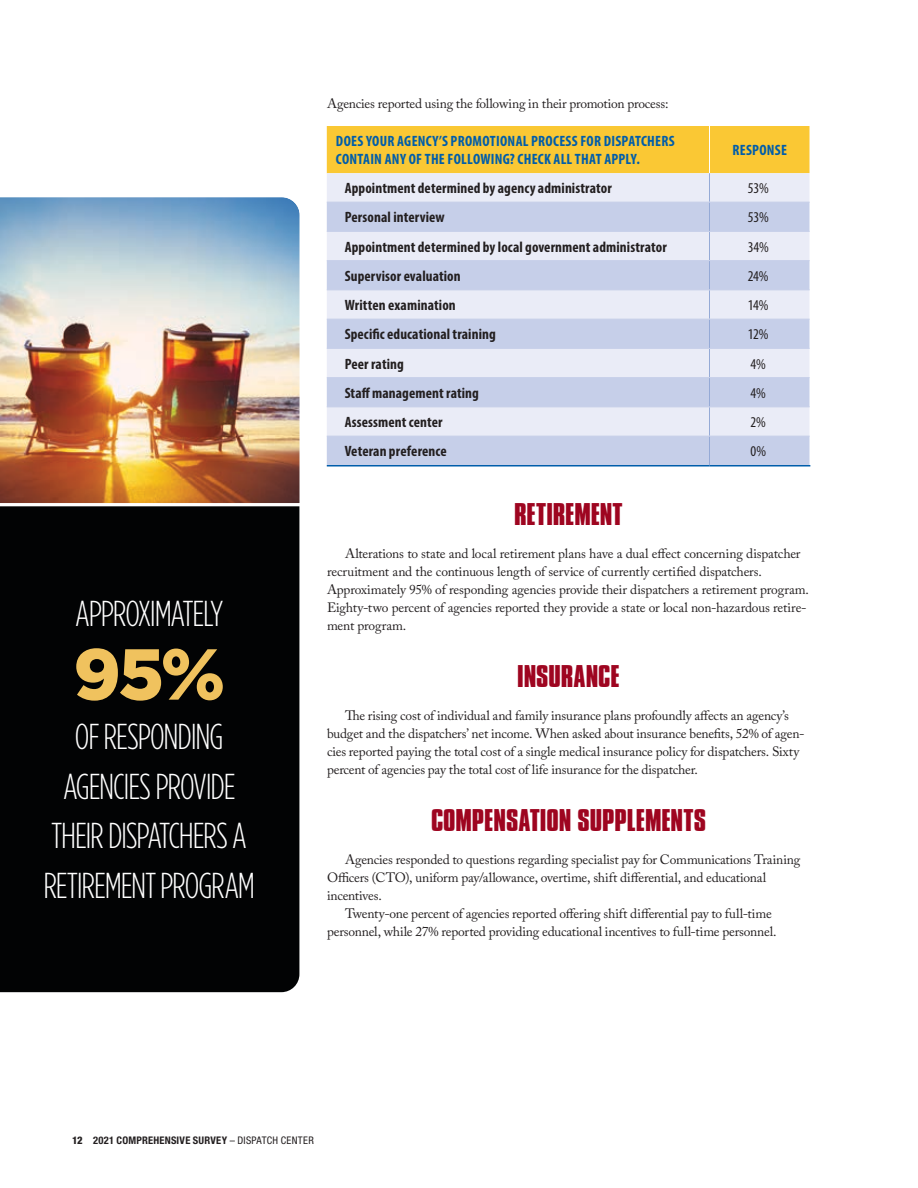
<style>
.page{position:relative;width:918px;height:1188px;background:#fff}
.page>*{position:absolute;margin:0;border:0;box-sizing:border-box;transform-origin:0 0}
.head_-_hel_bd_cond{font:900 72px "Gotham";color:#f0c25e}
.head_-_hel_bd_cond-2{font:300 36px "Gotham Condensed";letter-spacing:-.035em;color:#fff}
.head_-_Compacta{font:700 27px "Compacta BT";letter-spacing:-.005em;color:#9e0520}
.table_text_descripti{font:700 condensed 15px "Myriad Pro";letter-spacing:.005em;color:#231f20}
.table_text_head_blue{font:700 condensed 15px/18px "Myriad Pro";letter-spacing:.02em;color:#005daa}
.table_text_cell{font:condensed 15px "Myriad Pro";letter-spacing:-.02em;color:#231f20}
.body{font:13.5px/18px "Adobe Caslon Pro";letter-spacing:-.015em;color:#231f20}
.body_-_loose{font:13.5px/18px "Adobe Caslon Pro";letter-spacing:-.015em;color:#231f20}
.body_-_no_indent{font:13.5px "Adobe Caslon Pro";letter-spacing:-.015em;color:#231f20}
.t1{font:700 condensed 10.5px "Helvetica Neue LT Std";letter-spacing:.02em;color:#231f20}
.s1{font-weight:800}
.s2{font-weight:400}
</style>
<div class="page">
<svg style="left:327px;top:126px;width:484px;height:341px"></svg>
<hr style="left:327px;top:202px;width:383px;height:1px;background:#c6cfe9">
<hr style="left:710px;top:202px;width:100px;height:1px;background:#c6cfe9">
<hr style="left:327px;top:231px;width:383px;height:1px;background:#c6cfe9">
<hr style="left:710px;top:231px;width:100px;height:1px;background:#c6cfe9">
<hr style="left:327px;top:260px;width:383px;height:1px;background:#c6cfe9">
<hr style="left:710px;top:260px;width:100px;height:1px;background:#c6cfe9">
<hr style="left:327px;top:290px;width:383px;height:1px;background:#c6cfe9">
<hr style="left:710px;top:290px;width:100px;height:1px;background:#c6cfe9">
<hr style="left:327px;top:319px;width:383px;height:1px;background:#c6cfe9">
<hr style="left:710px;top:319px;width:100px;height:1px;background:#c6cfe9">
<hr style="left:327px;top:348px;width:383px;height:1px;background:#c6cfe9">
<hr style="left:710px;top:348px;width:100px;height:1px;background:#c6cfe9">
<hr style="left:327px;top:377px;width:383px;height:1px;background:#c6cfe9">
<hr style="left:710px;top:377px;width:100px;height:1px;background:#c6cfe9">
<hr style="left:327px;top:406px;width:383px;height:1px;background:#c6cfe9">
<hr style="left:710px;top:406px;width:100px;height:1px;background:#c6cfe9">
<hr style="left:327px;top:436px;width:383px;height:1px;background:#c6cfe9">
<hr style="left:710px;top:436px;width:100px;height:1px;background:#c6cfe9">
<hr style="left:327px;top:465px;width:383px;height:1px;background:#005daa">
<hr style="left:710px;top:465px;width:100px;height:1px;background:#005daa">
<div style="left:0;top:508px;width:299px;height:484px;background:#020304"></div>
<img style="left:0;top:197px;width:300px;height:311px">
<p class="head_-_hel_bd_cond-2" style="left:75px;top:595px;width:150px">APPROXIMATELY</p>
<p class="head_-_hel_bd_cond" style="left:73px;top:625px;width:154px">95%</p>
<p class="head_-_hel_bd_cond-2" style="left:75px;top:718px;width:150px">OF RESPONDING</p>
<p class="head_-_hel_bd_cond-2" style="left:63px;top:767px;width:174px">AGENCIES PROVIDE</p>
<p class="head_-_hel_bd_cond-2" style="left:51px;top:817px;width:197px">THEIR DISPATCHERS A</p>
<p class="head_-_hel_bd_cond-2" style="left:43px;top:866px;width:213px">RETIREMENT PROGRAM</p>
<p class="body_-_no_indent" style="left:327px;top:95px;width:343px">Agencies reported using the following in their promotion process:</p>
<p class="table_text_head_blue" style="left:336px;top:132px;width:340px">DOES YOUR AGENCY’S PROMOTIONAL PROCESS FOR DISPATCHERS<br>CONTAIN ANY OF THE FOLLOWING? CHECK ALL THAT APPLY.</p>
<p class="table_text_head_blue" style="left:732px;top:141px;width:56px">RESPONSE</p>
<p class="table_text_descripti" style="left:345px;top:179px;width:269px">Appointment determined by agency administrator</p>
<p class="table_text_cell" style="left:748px;top:179px;width:22px">53%</p>
<p class="table_text_descripti" style="left:345px;top:208px;width:101px">Personal interview</p>
<p class="table_text_cell" style="left:748px;top:208px;width:22px">53%</p>
<p class="table_text_descripti" style="left:345px;top:237px;width:324px">Appointment determined by local government administrator</p>
<p class="table_text_cell" style="left:748px;top:238px;width:23px">34%</p>
<p class="table_text_descripti" style="left:345px;top:267px;width:117px">Supervisor evaluation</p>
<p class="table_text_cell" style="left:748px;top:267px;width:22px">24%</p>
<p class="table_text_descripti" style="left:345px;top:296px;width:113px">Written examination</p>
<p class="table_text_cell" style="left:748px;top:296px;width:22px">14%</p>
<p class="table_text_descripti" style="left:345px;top:325px;width:153px">Specific educational training</p>
<p class="table_text_cell" style="left:748px;top:325px;width:22px">12%</p>
<p class="table_text_descripti" style="left:345px;top:354px;width:61px">Peer rating</p>
<p class="table_text_cell" style="left:751px;top:355px;width:17px">4%</p>
<p class="table_text_descripti" style="left:345px;top:384px;width:136px">Staff management rating</p>
<p class="table_text_cell" style="left:751px;top:384px;width:17px">4%</p>
<p class="table_text_descripti" style="left:345px;top:413px;width:99px">Assessment center</p>
<p class="table_text_cell" style="left:751px;top:413px;width:17px">2%</p>
<p class="table_text_descripti" style="left:345px;top:442px;width:104px">Veteran preference</p>
<p class="table_text_cell" style="left:750px;top:442px;width:17px">0%</p>
<p class="head_-_Compacta" style="left:514px;top:497px;width:110px">RETIREMENT</p>
<p class="body_-_loose" style="left:327px;top:544px;width:484px;text-indent:18px">Alterations to state and local retirement plans have a dual effect concerning dispatcher recruitment and the continuous length of service of currently certified dispatchers.<br>Approximately 95% of responding agencies provide their dispatchers a retirement program.<br>Eighty-two percent of agencies reported they provide a state or local non-hazardous retire&shy;ment program.</p>
<p class="head_-_Compacta" style="left:517px;top:659px;width:104px">INSURANCE</p>
<p class="body" style="left:327px;top:706px;width:479px;text-indent:18px">The rising cost of individual and family insurance plans profoundly affects an agency’s budget and the dispatchers’ net income. When asked about insurance benefits, 52% of agen&shy;cies reported paying the total cost of a single medical insurance policy for dispatchers. Sixty percent of agencies pay the total cost of life insurance for the dispatcher.</p>
<p class="head_-_Compacta" style="left:431px;top:803px;width:276px">COMPENSATION SUPPLEMENTS</p>
<p class="body" style="left:327px;top:850px;width:475px;text-indent:18px">Agencies responded to questions regarding specialist pay for Communications Training<br>Officers (CTO), uniform pay/allowance, overtime, shift differential, and educational incentives.</p>
<p class="body" style="left:327px;top:904px;width:451px;text-indent:18px">Twenty-one percent of agencies reported offering shift differential pay to full-time personnel, while 27% reported providing educational incentives to full-time personnel.</p>
<p class="t1" style="left:72px;top:1134px;width:243px"><span class="s1">12</span> 2021 COMPREHENSIVE SURVEY <span class="s2">– DISPATCH CENTER</span></p>
</div>
